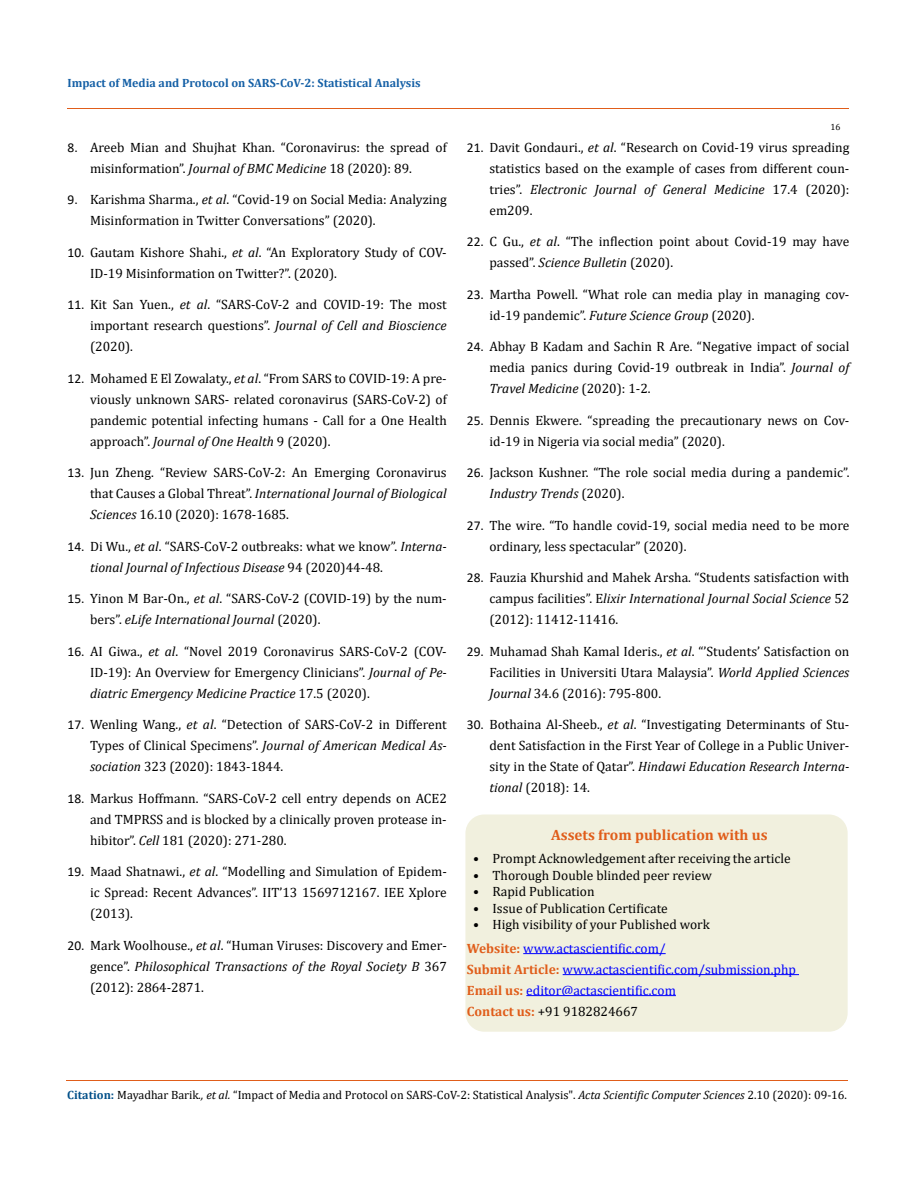
<style>
.page{position:relative;width:917px;height:1188px;background:#fff}
.page>*{position:absolute;margin:0;border:0;box-sizing:border-box;transform-origin:0 0}
.t1{font:700 15px "Cambria";color:#e05d1a}
.t2{font:13.5px/21px "Cambria";color:#000;text-align:justify}
.t3{font:13.5px/21px "Cambria";color:#00f}
.t4{font:12px "Cambria";color:#000}
.t5{font:700 12px "Cambria";color:#1560a6}
.t6{font:9px "Cambria";color:#000}
.s1{font-family:"Calibri"}
.s2{font-style:italic}
.s3{font-weight:700;color:#e05d1a}
.s4{color:#000}
.s5{font-weight:700;color:#035089}
</style>
<div class="page">
<hr style="left:67px;top:109px;width:782px;height:1px;background:#e05d1a">
<hr style="left:66px;top:1081px;width:781px;height:1px;background:#e05d1a">
<div style="left:466px;top:815px;width:380px;height:216px;background:#f1f0de;border-radius:18px"></div>
<div style="left:465px;top:814px;width:382px;height:218px;border:2px solid #f1f0de;border-radius:18px"></div>
<hr style="left:523px;top:953px;width:142px;height:1px;background:#00f">
<hr style="left:562px;top:974px;width:237px;height:1px;background:#00f">
<hr style="left:526px;top:995px;width:150px;height:1px;background:#00f">
<p class="t5" style="left:68px;top:75px;width:354px">Impact of Media and Protocol on SARS-CoV-2: Statistical Analysis</p>
<p class="t2" style="left:90px;top:136px;width:358px;text-indent:-23px"><span class="s1">8.</span> Areeb Mian and Shujhat Khan. “Coronavirus: the spread of misinformation”. <span class="s2">Journal of BMC Medicine</span> 18 (2020): 89.</p>
<p class="t2" style="left:90px;top:189px;width:358px;text-indent:-23px"><span class="s1">9.</span> Karishma Sharma., <span class="s2">et al</span>. “Covid-19 on Social Media: Analyzing<br>Misinformation in Twitter Conversations” (2020).</p>
<p class="t2" style="left:90px;top:241px;width:358px;text-indent:-23px"><span class="s1">10.</span> Gautam Kishore Shahi., <span class="s2">et al</span>. “An Exploratory Study of COV-<br>ID-19 Misinformation on Twitter?”. (2020).</p>
<p class="t2" style="left:90px;top:294px;width:358px;text-indent:-23px"><span class="s1">11.</span> Kit San Yuen., <span class="s2">et al</span>. “SARS-CoV-2 and COVID-19: The most important research questions”. <span class="s2">Journal of Cell and Bioscience </span>(2020).</p>
<p class="t2" style="left:90px;top:367px;width:358px;text-indent:-23px"><span class="s1">12.</span> Mohamed E El Zowalaty., <span class="s2">et al</span>. “From SARS to COVID-19: A pre&shy;viously unknown SARS- related coronavirus (SARS-CoV-2) of pandemic potential infecting humans - Call for a One Health approach”. <span class="s2">Journal of One Health</span> 9 (2020).</p>
<p class="t2" style="left:90px;top:462px;width:358px;text-indent:-23px"><span class="s1">13.</span> Jun Zheng. “Review SARS-CoV-2: An Emerging Coronavirus that Causes a Global Threat”. <span class="s2">International Journal of Biological Sciences</span> 16.10 (2020): 1678-1685.</p>
<p class="t2" style="left:90px;top:535px;width:358px;text-indent:-23px"><span class="s1">14.</span> Di Wu., <span class="s2">et al</span>. “SARS-CoV-2 outbreaks: what we know”. <span class="s2">Interna&shy;tional Journal of Infectious Disease</span> 94 (2020)44-48.</p>
<p class="t2" style="left:90px;top:588px;width:358px;text-indent:-23px"><span class="s1">15.</span> Yinon M Bar-On., <span class="s2">et al</span>. “SARS-CoV-2 (COVID-19) by the num&shy;bers”. <span class="s2">eLife International Journal</span> (2020).</p>
<p class="t2" style="left:90px;top:640px;width:358px;text-indent:-23px"><span class="s1">16.</span> AI Giwa., <span class="s2">et al</span>. “Novel 2019 Coronavirus SARS-CoV-2 (COV-ID-19): An Overview for Emergency Clinicians”. <span class="s2">Journal of Pe&shy;diatric Emergency Medicine Practice</span> 17.5 (2020).</p>
<p class="t2" style="left:90px;top:714px;width:358px;text-indent:-23px"><span class="s1">17.</span> Wenling Wang., <span class="s2">et al</span>. “Detection of SARS-CoV-2 in Different Types of Clinical Specimens”. <span class="s2">Journal of American Medical As&shy;sociation</span> 323 (2020): 1843-1844.</p>
<p class="t2" style="left:90px;top:787px;width:358px;text-indent:-23px"><span class="s1">18.</span> Markus Hoffmann. “SARS-CoV-2 cell entry depends on ACE2 and TMPRSS and is blocked by a clinically proven protease in&shy;hibitor”. <span class="s2">Cell</span> 181 (2020): 271-280.</p>
<p class="t2" style="left:90px;top:861px;width:358px;text-indent:-23px"><span class="s1">19.</span> Maad Shatnawi., <span class="s2">et al</span>. “Modelling and Simulation of Epidem&shy;ic Spread: Recent Advances”. IIT’13 1569712167. IEE Xplore (2013).</p>
<p class="t2" style="left:90px;top:934px;width:358px;text-indent:-23px"><span class="s1">20.</span> Mark Woolhouse., <span class="s2">et al</span>. “Human Viruses: Discovery and Emer&shy;gence”. <span class="s2">Philosophical Transactions of the Royal Society B</span> 367 (2012): 2864-2871.</p>
<p class="t6" style="left:830px;top:122px;width:11px">16</p>
<p class="t2" style="left:489px;top:136px;width:361px;text-indent:-23px"><span class="s1">21.</span> Davit Gondauri., <span class="s2">et al</span>. “Research on Covid-19 virus spreading statistics based on the example of cases from different coun&shy;tries”. <span class="s2">Electronic Journal of General Medicine</span> 17.4 (2020): em209.</p>
<p class="t2" style="left:489px;top:231px;width:361px;text-indent:-23px"><span class="s1">22.</span> C Gu., <span class="s2">et al</span>. “The inflection point about Covid-19 may have passed”. <span class="s2">Science Bulletin</span> (2020).</p>
<p class="t2" style="left:489px;top:283px;width:361px;text-indent:-23px"><span class="s1">23.</span> Martha Powell. “What role can media play in managing cov&shy;id-19 pandemic”. <span class="s2">Future Science Group</span> (2020).</p>
<p class="t2" style="left:489px;top:336px;width:361px;text-indent:-23px"><span class="s1">24.</span> Abhay B Kadam and Sachin R Are. “Negative impact of social media panics during Covid-19 outbreak in India”. <span class="s2">Journal of Travel Medicine</span> (2020): 1-2.</p>
<p class="t2" style="left:489px;top:409px;width:361px;text-indent:-23px"><span class="s1">25.</span> Dennis Ekwere. “spreading the precautionary news on Cov&shy;id-19 in Nigeria via social media” (2020).</p>
<p class="t2" style="left:489px;top:462px;width:361px;text-indent:-23px"><span class="s1">26.</span> Jackson Kushner. “The role social media during a pandemic”.<br><span class="s2">Industry Trends</span> (2020).</p>
<p class="t2" style="left:489px;top:514px;width:361px;text-indent:-23px"><span class="s1">27.</span> The wire. “To handle covid-19, social media need to be more ordinary, less spectacular” (2020).</p>
<p class="t2" style="left:489px;top:567px;width:361px;text-indent:-23px"><span class="s1">28.</span> Fauzia Khurshid and Mahek Arsha. “Students satisfaction with campus facilities”. E<span class="s2">lixir International Journal Social Science</span> 52 (2012): 11412-11416.</p>
<p class="t2" style="left:489px;top:640px;width:361px;text-indent:-23px"><span class="s1">29.</span> Muhamad Shah Kamal Ideris., <span class="s2">et al</span>. “’Students’ Satisfaction on Facilities in Universiti Utara Malaysia”. <span class="s2">World Applied Sciences Journal</span> 34.6 (2016): 795-800.</p>
<p class="t2" style="left:489px;top:714px;width:361px;text-indent:-23px"><span class="s1">30.</span> Bothaina Al-Sheeb., <span class="s2">et al</span>. “Investigating Determinants of Stu&shy;dent Satisfaction in the First Year of College in a Public Univer&shy;sity in the State of Qatar”. <span class="s2">Hindawi Education Research Interna&shy;tional</span> (2018): 14.</p>
<p class="t1" style="left:551px;top:825px;width:218px">Assets from publication with us</p>
<p class="t2" style="left:473px;top:848px;width:319px">• Prompt Acknowledgement after receiving the article</p>
<p class="t2" style="left:473px;top:864px;width:240px">• Thorough Double blinded peer review</p>
<p class="t2" style="left:473px;top:881px;width:123px">• Rapid Publication</p>
<p class="t2" style="left:473px;top:897px;width:196px">• Issue of Publication Certificate</p>
<p class="t2" style="left:473px;top:914px;width:238px">• High visibility of your Published work</p>
<p class="t3" style="left:467px;top:938px;width:330px"><span class="s3">Website:</span> www.actascientific.com/<br><span class="s3">Submit Article:</span> www.actascientific.com/submission.php <span class="s3">Email us:</span> editor@actascientific.com<br><span class="s3">Contact us:</span> <span class="s4">+91 9182824667</span></p>
<p class="t4" style="left:67px;top:1088px;width:781px"><span class="s5">Citation:</span> Mayadhar Barik<span class="s2">., et al.</span> “Impact of Media and Protocol on SARS-CoV-2: Statistical Analysis". <span class="s2">Acta Scientific Computer Sciences</span> 2.10 (2020): 09-16.</p>
</div>
